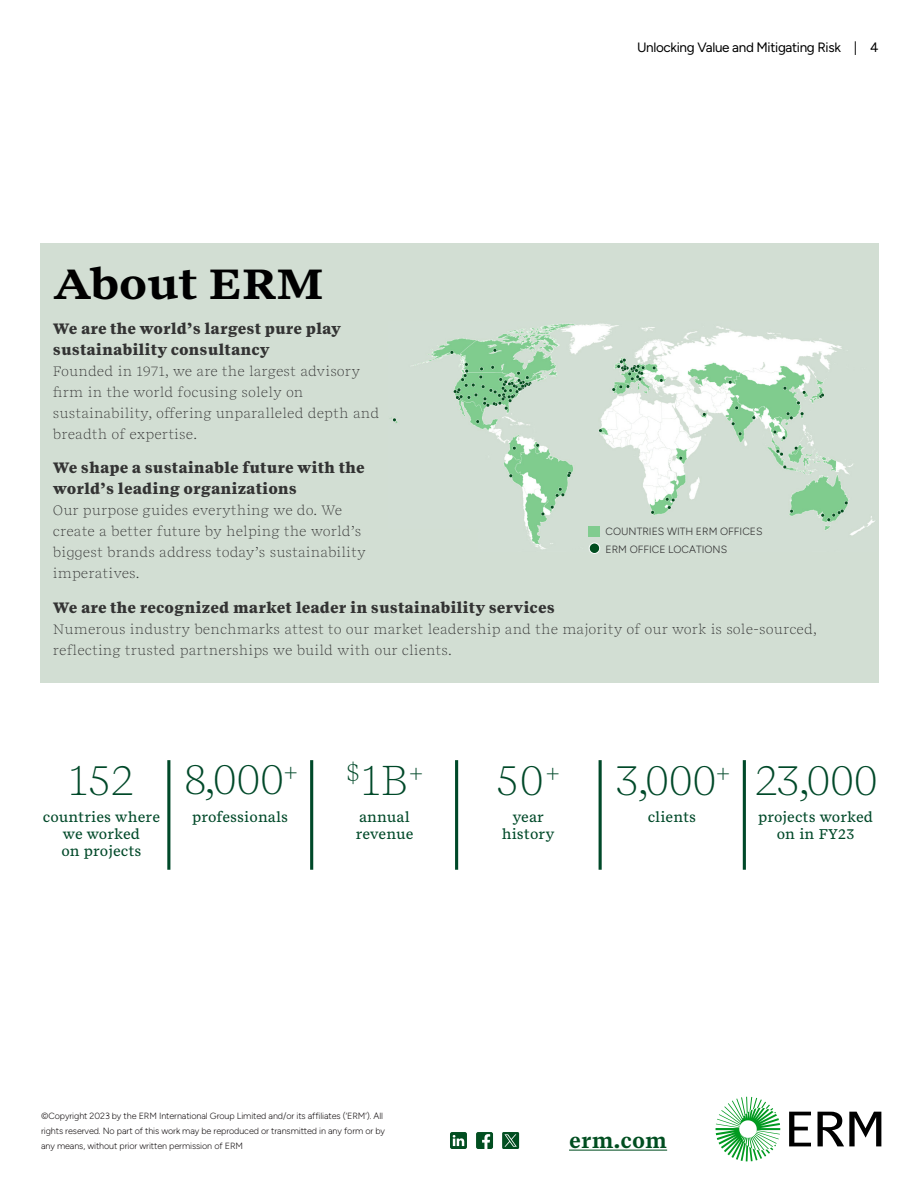
<style>
.page{position:relative;width:918px;height:1188px;background:#fff}
.page>*{position:absolute;margin:0;border:0;box-sizing:border-box;transform-origin:0 0}
.t1{font:42px "Spezia Serif Bold C";letter-spacing:-.02em;color:#000;scale:1.1 1}
.t2{font:41.55px "Spezia Serif C";letter-spacing:-.06em;color:#004929}
.t3{font:24.3px "Spezia Serif C";color:#004929}
.t4{font:21px "Spezia Serif Bold C";color:#014e20}
.Subheader{font:15px/21px "Spezia Serif Black C";color:#333}
.t5{font:500 14.1px/16.8px "Spezia Serif C";color:#004929;text-align:center}
.body_text{font:13.5px/21px "Spezia Serif C";color:#333}
.t6{font:13.5px "Figtree";letter-spacing:-.025em;color:#000}
.t7{font:300 10.5px "Figtree";color:#333}
.body_text-2{font:300 9px/15px "Figtree";letter-spacing:-.01em;color:#231f20}
.s1{font-size:41.55px}
</style>
<div class="page">
<div style="left:40px;top:243px;width:838px;height:439px;background:#d2ded3"></div>
<hr style="left:167px;top:760px;width:3px;height:110px;background:#004929">
<hr style="left:310px;top:760px;width:3px;height:110px;background:#004929">
<hr style="left:455px;top:760px;width:3px;height:110px;background:#004929">
<hr style="left:599px;top:760px;width:3px;height:110px;background:#004929">
<hr style="left:743px;top:760px;width:3px;height:110px;background:#004929">
<img style="left:390px;top:323px;width:485px;height:229px">
<div style="left:376px;top:530px;width:102px;height:34px;background:#d2ded3"></div>
<div style="left:589px;top:526px;width:11px;height:11px;background:#80cc8f"></div>
<div style="left:589px;top:543px;width:11px;height:11px;background:#014e20;border-radius:50%"></div>
<div style="left:589px;top:543px;width:11px;height:11px;border:1px solid #fff;border-radius:50%"></div>
<svg style="left:789px;top:1112px;width:22px;height:34px"></svg>
<svg style="left:818px;top:1112px;width:63px;height:34px"></svg>
<svg style="left:716px;top:1097px;width:64px;height:64px"></svg>
<hr style="left:569px;top:1150px;width:98px;height:1px;background:#014e20">
<svg style="left:476px;top:1132px;width:17px;height:17px"></svg>
<svg style="left:450px;top:1132px;width:17px;height:17px"></svg>
<svg style="left:502px;top:1132px;width:17px;height:17px"></svg>
<p class="t6" style="left:637px;top:40px;width:243px">Unlocking Value and Mitigating Risk | 4</p>
<p class="t1" style="left:53px;top:254px;width:248px">About ERM</p>
<p class="Subheader" style="left:53px;top:317px;width:290px">We are the world’s largest pure play sustainability consultancy</p>
<p class="body_text" style="left:53px;top:360px;width:328px">Founded in 1971, we are the largest advisory firm in the world focusing solely on sustainability, offering unparalleled depth and breadth of expertise.</p>
<p class="Subheader" style="left:53px;top:457px;width:313px">We shape a sustainable future with the world’s leading organizations</p>
<p class="body_text" style="left:53px;top:499px;width:314px">Our purpose guides everything we do. We create a better future by helping the world’s biggest brands address today’s sustainability imperatives.</p>
<p class="Subheader" style="left:53px;top:596px;width:503px">We are the recognized market leader in sustainability services</p>
<p class="body_text" style="left:53px;top:618px;width:766px">Numerous industry benchmarks attest to our market leadership and the majority of our work is sole-sourced, reflecting trusted partnerships we build with our clients.</p>
<p class="t7" style="left:606px;top:525px;width:159px">COUNTRIES WITH ERM OFFICES</p>
<p class="t7" style="left:606px;top:543px;width:123px">ERM OFFICE LOCATIONS</p>
<p class="t2" style="left:68px;top:752px;width:68px">152</p>
<p class="t5" style="left:43px;top:808px;width:119px">countries where we worked<br>on projects</p>
<p class="t2" style="left:183px;top:751px;width:117px">8,000<sup>+</sup></p>
<p class="t5" style="left:192px;top:808px;width:98px">professionals</p>
<p class="t3" style="left:346px;top:756px;width:80px">$<span class="s1">1B</span>+</p>
<p class="t5" style="left:356px;top:808px;width:59px;text-align:left">annual revenue</p>
<p class="t2" style="left:496px;top:752px;width:66px">50<sup>+</sup></p>
<p class="t5" style="left:502px;top:808px;width:54px">year history</p>
<p class="t2" style="left:614px;top:752px;width:118px">3,000<sup>+</sup></p>
<p class="t5" style="left:648px;top:808px;width:50px">clients</p>
<p class="t2" style="left:755px;top:752px;width:126px">23,000</p>
<p class="t5" style="left:758px;top:808px;width:117px">projects worked on in FY23</p>
<p class="body_text-2" style="left:41px;top:1108px;width:346px">©Copyright 2023 by the ERM International Group Limited and/or its affiliates (‘ERM’). All rights reserved. No part of this work may be reproduced or transmitted in any form or by any means, without prior written permission of ERM</p>
<p class="t4" style="left:569px;top:1125px;width:100px">erm.com</p>
</div>
